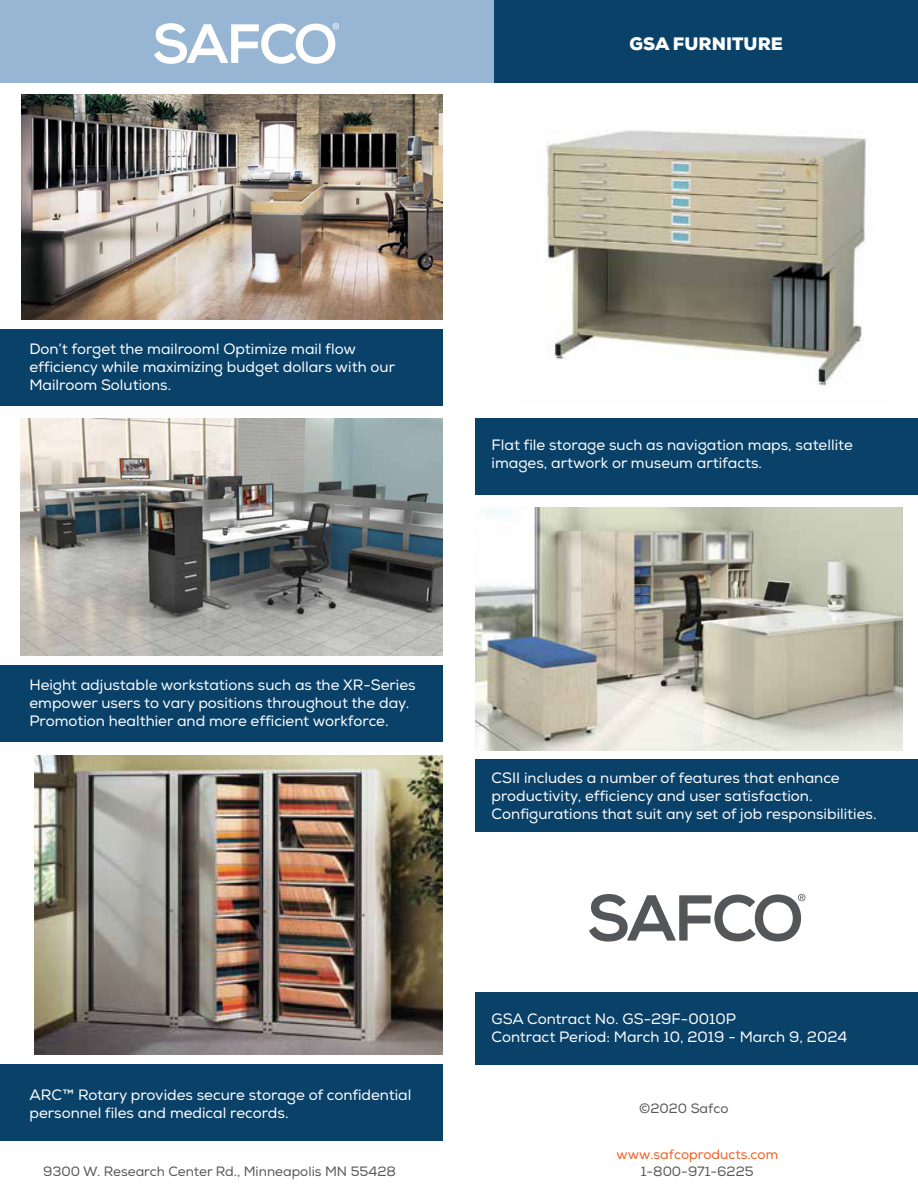
<style>
.page{position:relative;width:918px;height:1188px;background:#fff}
.page>*{position:absolute;margin:0;border:0;box-sizing:border-box;transform-origin:0 0}
.t1{font:900 18px "Nexa";color:#fff}
.t2{font:15px/18px "Nexa";color:#fff}
.t3{font:13.5px "Nexa";color:#57585a}
.t4{font:13.5px/16.2px "Nexa";color:#f25d21;text-align:center}
.s1{color:#57585a}
</style>
<div class="page">
<div style="left:0;top:329px;width:442px;height:77px;background:#094169"></div>
<div style="left:0;top:665px;width:442px;height:77px;background:#094169"></div>
<div style="left:0;top:1064px;width:442px;height:77px;background:#094169"></div>
<div style="left:475px;top:759px;width:443px;height:73px;background:#094169"></div>
<div style="left:475px;top:418px;width:443px;height:77px;background:#094169"></div>
<div style="left:475px;top:992px;width:443px;height:72px;background:#094169"></div>
<img style="left:21px;top:94px;width:421px;height:225px">
<img style="left:546px;top:130px;width:320px;height:258px">
<img style="left:35px;top:755px;width:407px;height:300px">
<img style="left:21px;top:418px;width:421px;height:237px">
<img style="left:476px;top:508px;width:426px;height:243px">
<svg style="left:589px;top:894px;width:216px;height:48px"></svg>
<div style="left:494px;top:0;width:424px;height:82px;background:#094169"></div>
<div style="left:0;top:0;width:494px;height:82px;background:#97b6d4"></div>
<svg style="left:154px;top:23px;width:185px;height:41px"></svg>
<p class="t1" style="left:630px;top:32px;width:155px">GSA FURNITURE</p>
<p class="t2" style="left:29px;top:340px;width:367px">Don’t forget the mailroom! Optimize mail flow efficiency while maximizing budget dollars with our<br>Mailroom Solutions.</p>
<p class="t2" style="left:492px;top:436px;width:363px">Flat file storage such as navigation maps, satellite images, artwork or museum artifacts.</p>
<p class="t2" style="left:29px;top:676px;width:388px">Height adjustable workstations such as the XR-Series empower users to vary positions throughout the day.<br>Promotion healthier and more efficient workforce.</p>
<p class="t2" style="left:29px;top:1086px;width:384px">ARC™ Rotary provides secure storage of confidential personnel files and medical records.</p>
<p class="t3" style="left:43px;top:1163px;width:354px">9300 W. Research Center Rd., Minneapolis MN 55428</p>
<p class="t2" style="left:492px;top:769px;width:387px">CSII includes a number of features that enhance productivity, efficiency and user satisfaction.<br>Configurations that suit any set of job responsibilities.</p>
<p class="t2" style="left:492px;top:1010px;width:246px">GSA Contract No. GS-29F-0010P</p>
<p class="t2" style="left:492px;top:1028px;width:357px">Contract Period: March 10, 2019 - March 9, 2024</p>
<p class="t3" style="left:639px;top:1100px;width:91px">©2020 Safco</p>
<p class="t4" style="left:616px;top:1147px;width:163px">www.safcoproducts.com<br><span class="s1">1-800-971-6225</span></p>
</div>
